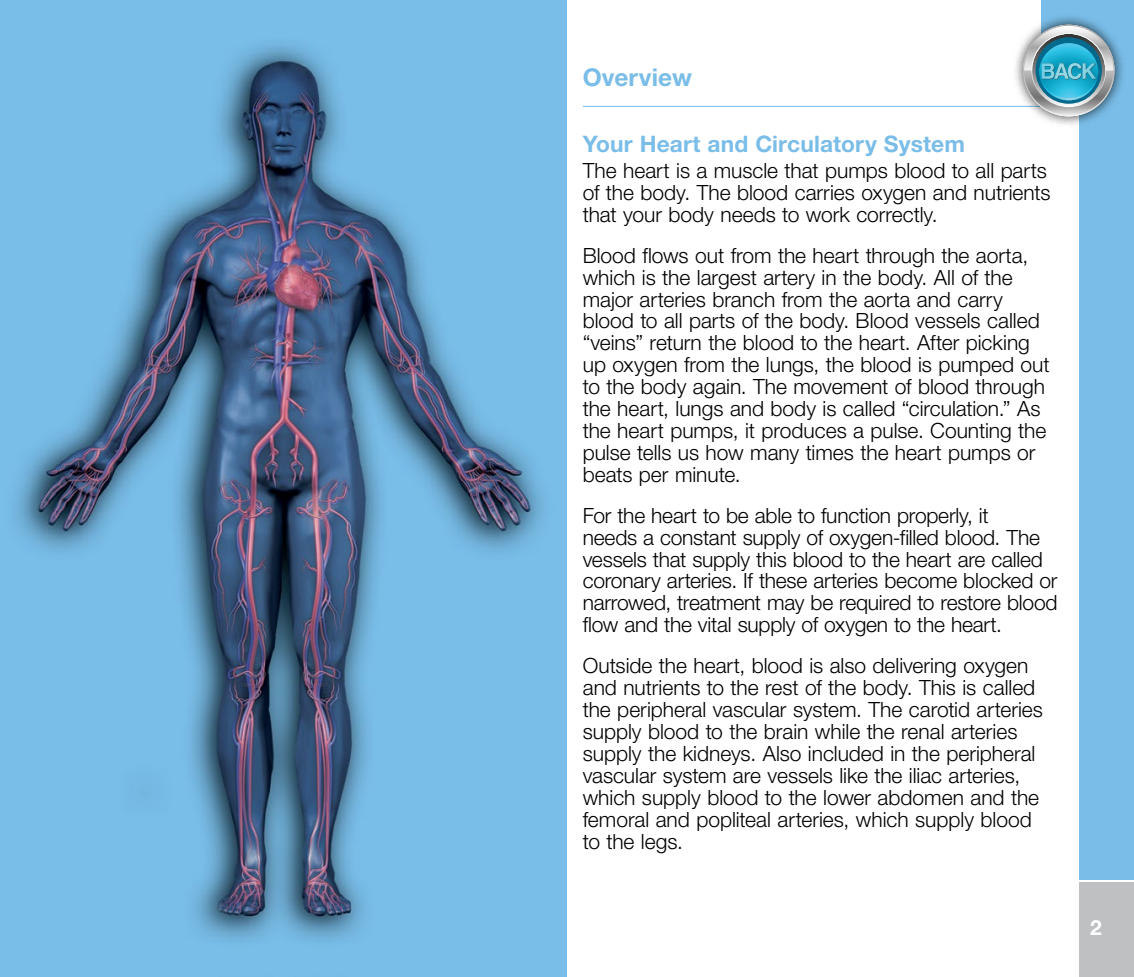
<style>
.page{position:relative;width:1134px;height:977px;background:#fff}
.page>*{position:absolute;margin:0;border:0;box-sizing:border-box;transform-origin:0 0}
.t1{font:700 24.5px "Helvetica Neue";letter-spacing:.005em;color:#79bde8}
.t2{font:700 22.75px "Helvetica Neue";letter-spacing:.005em;color:#79bde8}
.t3{font:300 21px/21.9px "Helvetica Neue";letter-spacing:-.005em;color:#000}
.t4{font:700 21px "Helvetica Neue";color:#fff}
</style>
<div class="page">
<div style="left:1080px;top:882px;width:54px;height:94px;background:#bec0c2"></div>
<div style="left:1041px;top:0;width:93px;height:107px;background:#79bde8"></div>
<div style="left:1080px;top:105px;width:54px;height:774px;background:#79bde8"></div>
<hr style="left:583px;top:106px;width:460px;height:1px;background:#79bde8">
<img style="left:0;top:0;width:567px;height:976px">
<div style="left:1011px;top:13px;width:115px;height:115px;background:#000;opacity:.75"></div>
<svg style="left:1023px;top:25px;width:92px;height:91px"></svg>
<p class="t1" style="left:583px;top:62px;width:111px">Overview</p>
<p class="t2" style="left:583px;top:130px;width:384px">Your Heart and Circulatory System</p>
<p class="t3" style="left:583px;top:159px;width:469px">The heart is a muscle that pumps blood to all parts of the body. The blood carries oxygen and nutrients that your body needs to work correctly.</p>
<p class="t3" style="left:583px;top:244px;width:468px">Blood flows out from the heart through the aorta, which is the largest artery in the body. All of the major arteries branch from the aorta and carry blood to all parts of the body. Blood vessels called “veins” return the blood to the heart. After picking up oxygen from the lungs, the blood is pumped out to the body again. The movement of blood through the heart, lungs and body is called “circulation.” As the heart pumps, it produces a pulse. Counting the pulse tells us how many times the heart pumps or beats per minute.</p>
<p class="t3" style="left:583px;top:504px;width:476px">For the heart to be able to function properly, it<br>needs a constant supply of oxygen-filled blood. The vessels that supply this blood to the heart are called coronary arteries. If these arteries become blocked or narrowed, treatment may be required to restore blood flow and the vital supply of oxygen to the heart.</p>
<p class="t3" style="left:583px;top:654px;width:462px">Outside the heart, blood is also delivering oxygen and nutrients to the rest of the body. This is called the peripheral vascular system. The carotid arteries supply blood to the brain while the renal arteries supply the kidneys. Also included in the peripheral vascular system are vessels like the iliac arteries, which supply blood to the lower abdomen and the femoral and popliteal arteries, which supply blood to the legs.</p>
<p class="t4" style="left:1090px;top:914px;width:13px">2</p>
</div>
